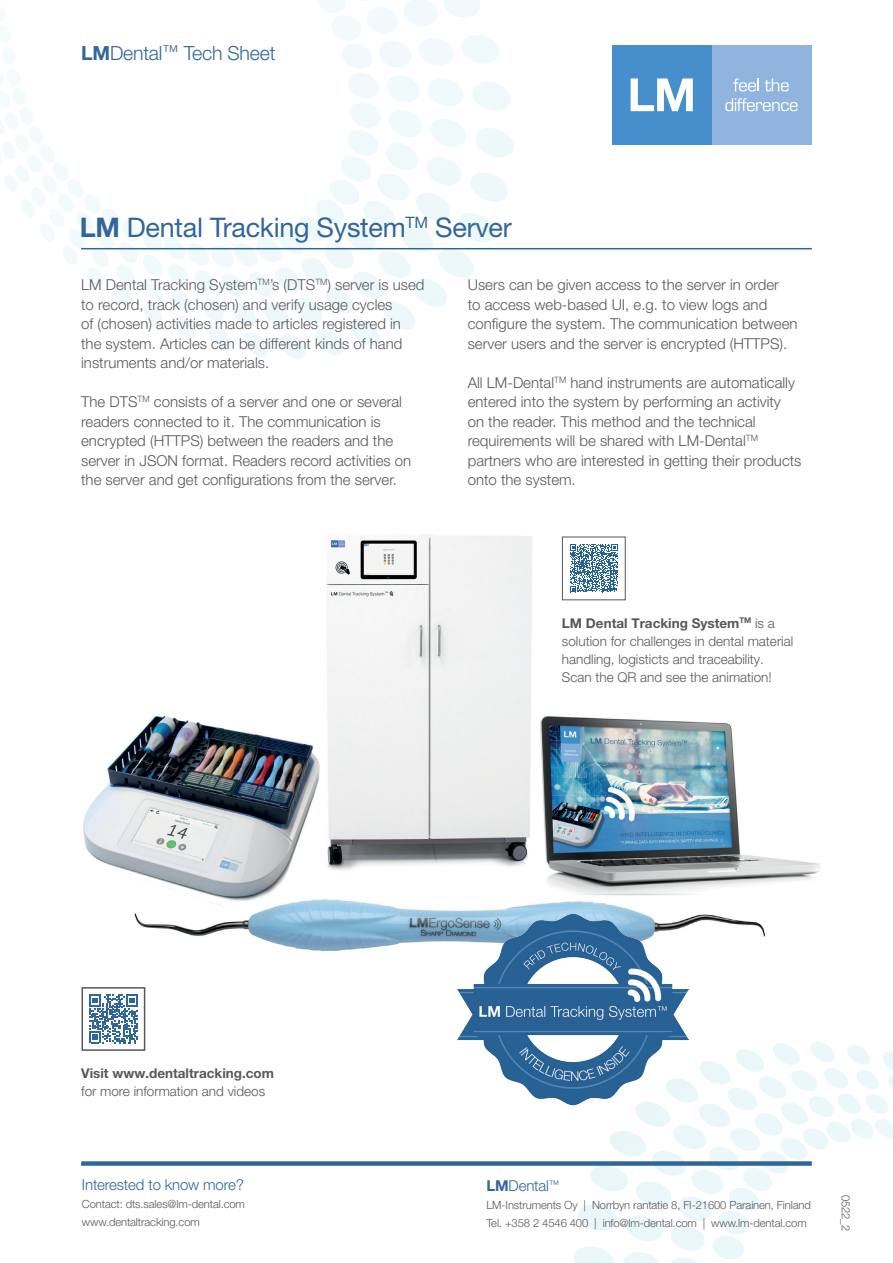
<style>
.page{position:relative;width:893px;height:1263px;background:#fff}
.page>*{position:absolute;margin:0;border:0;box-sizing:border-box;transform-origin:0 0}
.t1{font:27px "Helvetica Neue LT Pro";letter-spacing:-.01em;color:#306699}
.t2{font:300 19.5px "Helvetica Neue LT Pro";letter-spacing:-.01em;color:#306699}
.t3{font:300 15px/19.5px "Helvetica Neue LT Pro";color:#57585a}
.t4{font:300 15px "Helvetica Neue LT Pro";letter-spacing:-.01em;color:#306699}
.t5{font:300 13.5px/18px "Helvetica Neue LT Pro";color:#57585a}
.t6{font:700 13.5px "Helvetica Neue LT Pro";color:#57585a}
.t7{font:300 11.25px/18px "Helvetica Neue LT Pro";letter-spacing:-.01em;color:#57585a}
.s1{font-weight:700}
</style>
<div class="page">
<svg style="left:574px;top:1042px;width:319px;height:221px"></svg>
<div style="left:81px;top:1161px;width:731px;height:5px;background:#306699"></div>
<div style="left:612px;top:45px;width:100px;height:100px;background:#468fcc"></div>
<div style="left:712px;top:45px;width:99px;height:100px;background:#91b4de"></div>
<svg style="left:631px;top:78px;width:62px;height:33px"></svg>
<svg style="left:725px;top:98px;width:73px;height:13px"></svg>
<svg style="left:734px;top:78px;width:25px;height:13px"></svg>
<svg style="left:765px;top:79px;width:24px;height:12px"></svg>
<svg style="left:0;top:0;width:516px;height:359px"></svg>
<hr style="left:81px;top:248px;width:731px;height:1px;background:#306699">
<img style="left:81px;top:534px;width:739px;height:458px">
<img style="left:458px;top:913px;width:231px;height:194px">
<div style="left:82px;top:988px;width:63px;height:62px;background:#fff"></div>
<svg style="left:89px;top:994px;width:49px;height:49px"></svg>
<div style="left:82px;top:987px;width:63px;height:64px;border:2px solid #57585a"></div>
<svg style="left:570px;top:544px;width:48px;height:48px"></svg>
<div style="left:562px;top:536px;width:64px;height:64px;border:1px solid #57585a"></div>
<h2 class="t2" style="left:81px;top:42px;width:196px"><span class="s1">LM</span>Dental<sup>™</sup> Tech Sheet</h2>
<h1 class="t1" style="left:80px;top:211px;width:434px"><span class="s1">LM</span> Dental Tracking System<sup>TM</sup> Server</h1>
<p class="t3" style="left:81px;top:275px;width:345px">LM Dental Tracking System<sup>TM</sup>’s (DTS<sup>TM</sup>) server is used to record, track (chosen) and verify usage cycles<br>of (chosen) activities made to articles registered in the system. Articles can be different kinds of hand instruments and/or materials.</p>
<p class="t3" style="left:81px;top:392px;width:332px">The DTS<sup>TM</sup> consists of a server and one or several readers connected to it. The communication is encrypted (HTTPS) between the readers and the server in JSON format. Readers record activities on the server and get configurations from the server.</p>
<p class="t3" style="left:468px;top:275px;width:331px">Users can be given access to the server in order<br>to access web-based UI, e.g. to view logs and configure the system. The communication between server users and the server is encrypted (HTTPS).</p>
<p class="t3" style="left:468px;top:372px;width:335px">All LM-Dental<sup>TM</sup> hand instruments are automatically entered into the system by performing an activity<br>on the reader. This method and the technical requirements will be shared with LM-Dental<sup>TM </sup>partners who are interested in getting their products onto the system.</p>
<p class="t6" style="left:81px;top:1065px;width:194px">Visit www.dentaltracking.com</p>
<p class="t5" style="left:81px;top:1082px;width:186px">for more information and videos</p>
<p class="t4" style="left:82px;top:1175px;width:163px">Interested to know more?</p>
<p class="t7" style="left:82px;top:1195px;width:165px">Contact: dts.sales@lm-dental.com www.dentaltracking.com</p>
<p class="t5" style="left:562px;top:613px;width:233px"><span class="s1">LM Dental Tracking System</span><sup>TM</sup> is a solution for challenges in dental material handling, logisticts and traceability.<br>Scan the QR and see the animation!</p>
<p class="t4" style="left:486px;top:1176px;width:74px"><span class="s1">LM</span>Dental<sup>™</sup></p>
<p class="t7" style="left:486px;top:1195px;width:326px">LM-Instruments Oy | Norrbyn rantatie 8, FI-21600 Parainen, Finland<br>Tel. +358 2 4546 400 | info@lm-dental.com | www.lm-dental.com</p>
<p class="t7" style="left:855px;top:1194px;width:38px;rotate:90deg">0522_2</p>
</div>
